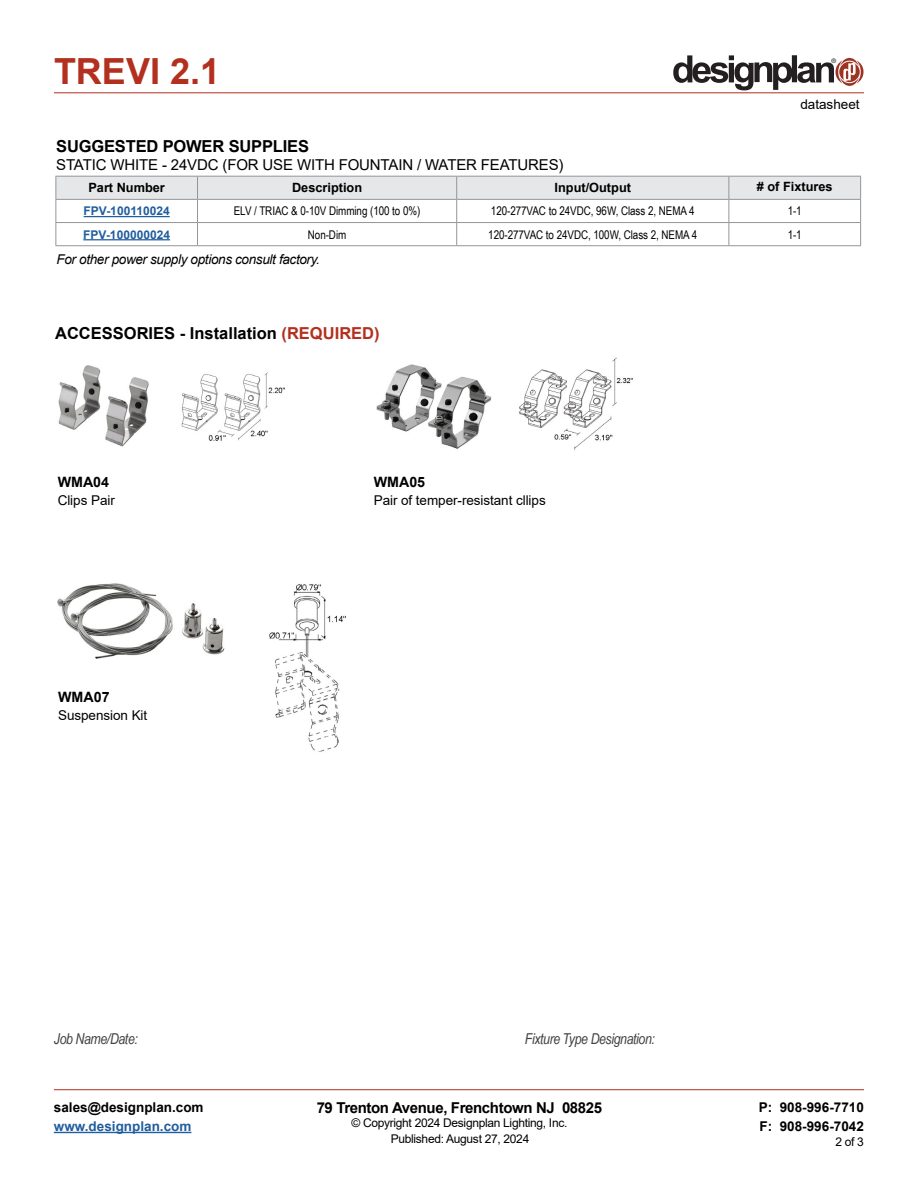
<style>
.page{position:relative;width:918px;height:1188px;background:#fff}
.page>*{position:absolute;margin:0;border:0;box-sizing:border-box;transform-origin:0 0}
.t1{font:700 36px "Arial";color:#b32f1e}
.t2{font:700 16.5px "Arial";color:#000}
.t3{font:15px "Arial";letter-spacing:-.01em;color:#000}
.t4{font:italic 15px "Arial Narrow";letter-spacing:-.025em;color:#414042}
.t5{font:700 15px "Arial";letter-spacing:-.025em;color:#000}
.t6{font:700 14.25px "Arial";color:#000}
.t7{font:13.5px "Arial";letter-spacing:-.005em;color:#000}
.t8{font:700 13.5px/19.5px "Arial";color:#000}
.t9{font:italic 13.5px "Arial";letter-spacing:-.025em;color:#000}
.t10{font:700 13.5px "Arial";color:#215e9e}
.t11{font:700 12.75px "Arial";color:#000}
.t12{font:12px "Arial Narrow";letter-spacing:-.005em;color:#000}
.t13{font:12px "Arial";letter-spacing:-.025em;color:#000}
.t14{font:700 12px "Arial";color:#215e9e}
.t15{font:6.3px "Helvetica";color:#231f20}
.s1{color:#b32f1e}
</style>
<div class="page">
<hr style="left:54px;top:93px;width:810px;height:1px;background:#b32f1e">
<hr style="left:54px;top:1089px;width:810px;height:1px;background:#b32f1e">
<hr style="left:54px;top:1132px;width:137px;height:1px;background:#215e9e">
<svg style="left:673px;top:55px;width:190px;height:35px"></svg>
<img style="left:58px;top:365px;width:91px;height:82px">
<img style="left:376px;top:364px;width:116px;height:85px">
<img style="left:181px;top:372px;width:104px;height:69px">
<img style="left:519px;top:357px;width:114px;height:93px">
<img style="left:57px;top:583px;width:168px;height:76px">
<img style="left:269px;top:584px;width:77px;height:168px">
<hr style="left:198px;top:245px;width:259px;height:1px;background:#939598">
<hr style="left:457px;top:245px;width:272px;height:1px;background:#939598">
<hr style="left:56px;top:245px;width:142px;height:1px;background:#939598">
<hr style="left:729px;top:245px;width:132px;height:1px;background:#939598">
<svg style="left:56px;top:176px;width:805px;height:69px"></svg>
<hr style="left:84px;top:216px;width:86px;height:1px;background:#215e9e">
<hr style="left:83px;top:239px;width:87px;height:1px;background:#215e9e">
<h1 class="t1" style="left:54px;top:46px;width:168px">TREVI 2.1</h1>
<p class="t15" style="left:832px;top:57px;width:6px">®</p>
<h2 class="t2" style="left:56px;top:134px;width:254px">SUGGESTED POWER SUPPLIES</h2>
<p class="t3" style="left:56px;top:154px;width:509px">STATIC WHITE - 24VDC (FOR USE WITH FOUNTAIN / WATER FEATURES)</p>
<p class="t7" style="left:800px;top:95px;width:61px">datasheet</p>
<p class="t11" style="left:88px;top:179px;width:78px">Part Number</p>
<p class="t11" style="left:292px;top:179px;width:72px">Description</p>
<p class="t11" style="left:555px;top:179px;width:78px">Input/Output</p>
<p class="t11" style="left:757px;top:178px;width:77px"># of Fixtures</p>
<p class="t14" style="left:84px;top:203px;width:88px">FPV-100110024</p>
<p class="t12" style="left:234px;top:202px;width:188px">ELV / TRIAC &amp; 0-10V Dimming (100 to 0%)</p>
<p class="t12" style="left:491px;top:202px;width:205px">120-277VAC to 24VDC, 96W, Class 2, NEMA 4</p>
<p class="t12" style="left:788px;top:202px;width:16px">1-1</p>
<p class="t14" style="left:83px;top:226px;width:88px">FPV-100000024</p>
<p class="t12" style="left:308px;top:225px;width:40px">Non-Dim</p>
<p class="t12" style="left:488px;top:225px;width:211px">120-277VAC to 24VDC, 100W, Class 2, NEMA 4</p>
<p class="t12" style="left:788px;top:225px;width:16px">1-1</p>
<p class="t9" style="left:57px;top:251px;width:265px">For other power supply options consult factory.</p>
<h2 class="t2" style="left:55px;top:322px;width:326px">ACCESSORIES - Installation <span class="s1">(REQUIRED)</span></h2>
<p class="t6" style="left:58px;top:472px;width:53px">WMA04</p>
<p class="t7" style="left:58px;top:491px;width:59px">Clips Pair</p>
<p class="t6" style="left:58px;top:687px;width:53px">WMA07</p>
<p class="t7" style="left:58px;top:706px;width:91px">Suspension Kit</p>
<p class="t6" style="left:374px;top:472px;width:53px">WMA05</p>
<p class="t7" style="left:374px;top:491px;width:174px">Pair of temper-resistant cllips</p>
<p class="t4" style="left:54px;top:1028px;width:85px">Job Name/Date:</p>
<p class="t4" style="left:525px;top:1029px;width:132px">Fixture Type Designation:</p>
<p class="t8" style="left:54px;top:1097px;width:151px">sales@designplan.com</p>
<p class="t10" style="left:54px;top:1117px;width:139px">www.designplan.com</p>
<p class="t5" style="left:317px;top:1097px;width:287px">79 Trenton Avenue, Frenchtown NJ 08825</p>
<p class="t13" style="left:351px;top:1115px;width:217px">© Copyright 2024 Designplan Lighting, Inc.</p>
<p class="t8" style="left:759px;top:1097px;width:107px">P: 908-996-7710<br>F: 908-996-7042</p>
<p class="t13" style="left:391px;top:1130px;width:140px">Published: August 27, 2024</p>
<p class="t13" style="left:835px;top:1133px;width:30px">2 of 3</p>
</div>
